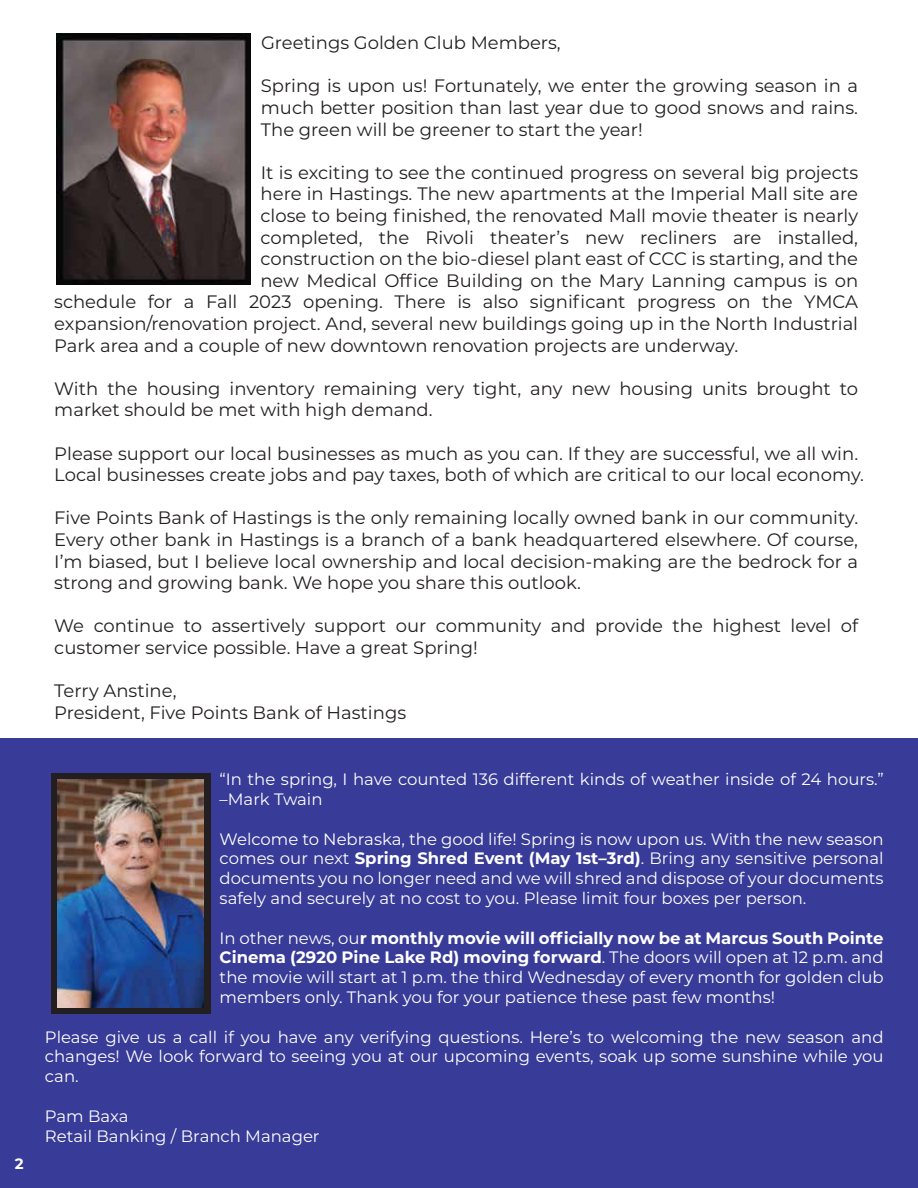
<style>
.page{position:relative;width:918px;height:1188px;background:#fff}
.page>*{position:absolute;margin:0;border:0;box-sizing:border-box;transform-origin:0 0}
.t1{font:18px/21.6px "Montserrat";color:#231f20}
.t2{font:16.5px/19.8px "Montserrat";color:#fff;text-align:justify}
.t3{font:700 15px "Montserrat";color:#fff}
.s1{font-weight:700}
</style>
<div class="page">
<img style="left:57px;top:33px;width:194px;height:252px">
<div style="left:0;top:738px;width:918px;height:450px;background:#383b97"></div>
<div style="left:51px;top:773px;width:160px;height:241px;background:#231f20"></div>
<img style="left:57px;top:779px;width:147px;height:228px">
<p class="t3" style="left:15px;top:1152px;width:10px">2</p>
<p class="t1" style="left:261px;top:31px;width:301px">Greetings Golden Club Members,</p>
<p class="t1" style="left:261px;top:75px;width:599px;text-align:justify">Spring is upon us! Fortunately, we enter the growing season in a much better position than last year due to good snows and rains.<br>The green will be greener to start the year!</p>
<p class="t1" style="left:261px;top:161px;width:599px">It is exciting to see the continued progress on several big projects</p>
<p class="t1" style="left:261px;top:183px;width:599px">here in Hastings. The new apartments at the Imperial Mall site are</p>
<p class="t1" style="left:261px;top:204px;width:599px">close to being finished, the renovated Mall movie theater is nearly</p>
<p class="t1" style="left:261px;top:226px;width:599px">completed, the Rivoli theater’s new recliners are installed,</p>
<p class="t1" style="left:260px;top:247px;width:599px">construction on the bio-diesel plant east of CCC is starting, and the</p>
<p class="t1" style="left:260px;top:269px;width:599px">new Medical Office Building on the Mary Lanning campus is on</p>
<p class="t1" style="left:54px;top:291px;width:805px">schedule for a Fall 2023 opening. There is also significant progress on the YMCA</p>
<p class="t1" style="left:54px;top:312px;width:805px">expansion/renovation project. And, several new buildings going up in the North Industrial</p>
<p class="t1" style="left:54px;top:334px;width:685px">Park area and a couple of new downtown renovation projects are underway.</p>
<p class="t1" style="left:54px;top:377px;width:805px">With the housing inventory remaining very tight, any new housing units brought to market should be met with high demand.</p>
<p class="t1" style="left:54px;top:442px;width:811px">Please support our local businesses as much as you can. If they are successful, we all win.<br>Local businesses create jobs and pay taxes, both of which are critical to our local economy.</p>
<p class="t1" style="left:54px;top:507px;width:805px;text-align:justify">Five Points Bank of Hastings is the only remaining locally owned bank in our community.<br>Every other bank in Hastings is a branch of a bank headquartered elsewhere. Of course, I’m biased, but I believe local ownership and local decision-making are the bedrock for a strong and growing bank. We hope you share this outlook.</p>
<p class="t1" style="left:54px;top:615px;width:805px">We continue to assertively support our community and provide the highest level of customer service possible. Have a great Spring!</p>
<p class="t1" style="left:54px;top:679px;width:353px">Terry Anstine,<br>President, Five Points Bank of Hastings</p>
<p class="t2" style="left:220px;top:769px;width:666px">“In the spring, I have counted 136 different kinds of weather inside of 24 hours.” –Mark Twain</p>
<p class="t2" style="left:220px;top:828px;width:666px">Welcome to Nebraska, the good life! Spring is now upon us. With the new season comes our next <span class="s1">Spring Shred Event (May 1st–3rd)</span>. Bring any sensitive personal documents you no longer need and we will shred and dispose of your documents safely and securely at no cost to you. Please limit four boxes per person.</p>
<p class="t2" style="left:220px;top:927px;width:666px">In other news, ou<span class="s1">r monthly movie will officially now be at Marcus South Pointe Cinema (2920 Pine Lake Rd) moving forward</span>. The doors will open at 12 p.m. and the movie will start at 1 p.m. the third Wednesday of every month for golden club members only. Thank you for your patience these past few months!</p>
<p class="t2" style="left:45px;top:1026px;width:840px">Please give us a call if you have any verifying questions. Here’s to welcoming the new season and changes! We look forward to seeing you at our upcoming events, soak up some sunshine while you can.</p>
<p class="t2" style="left:45px;top:1106px;width:276px">Pam Baxa<br>Retail Banking / Branch Manager</p>
</div>
